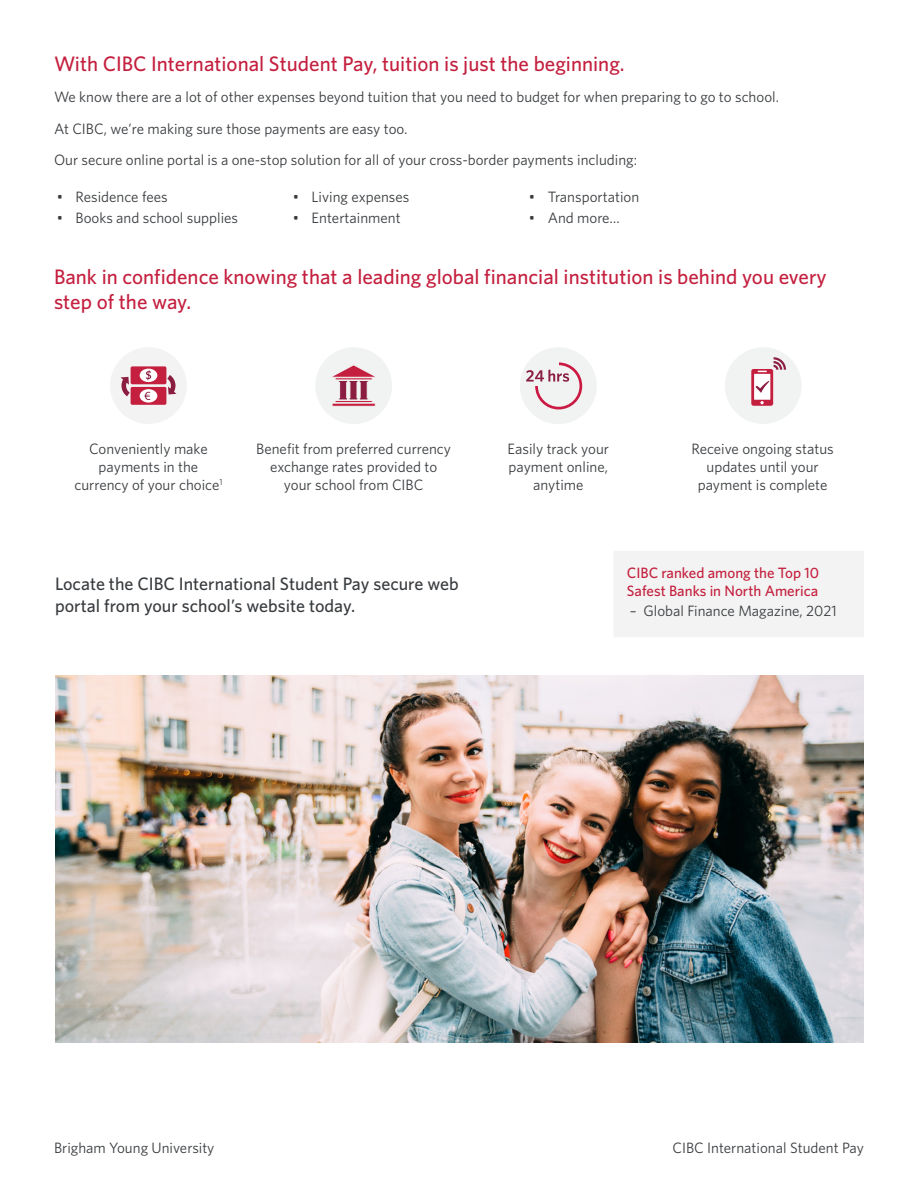
<style>
.page{position:relative;width:918px;height:1188px;background:#fff}
.page>*{position:absolute;margin:0;border:0;box-sizing:border-box;transform-origin:0 0}
.Heading_H3{font:500 21px/25.2px "Whitney";color:#c41f3e}
.Heading_H4{font:500 18px/21.6px "Whitney";color:#383b3e}
.Body_Text{font:15px "Whitney";color:#383b3e}
.Graphics_Text_-_Cent{font:15px/18px "Whitney";color:#383b3e;text-align:center}
.t1{font:500 15px/18px "Whitney";color:#c41f3e}
</style>
<div class="page">
<div style="left:110px;top:347px;width:77px;height:77px;background:#f2f3f2;border-radius:50%"></div>
<svg style="left:167px;top:375px;width:9px;height:19px"></svg>
<svg style="left:121px;top:377px;width:9px;height:19px"></svg>
<div style="left:131px;top:366px;width:35px;height:18px;background:#c41f3e;border-radius:2px"></div>
<div style="left:140px;top:369px;width:17px;height:13px;background:#fff;border-radius:50%"></div>
<svg style="left:146px;top:370px;width:5px;height:10px"></svg>
<div style="left:131px;top:387px;width:35px;height:18px;background:#c41f3e;border-radius:2px"></div>
<svg style="left:140px;top:389px;width:17px;height:14px"></svg>
<svg style="left:144px;top:392px;width:6px;height:8px"></svg>
<div style="left:315px;top:347px;width:77px;height:77px;background:#f1f2f2;border-radius:50%"></div>
<svg style="left:332px;top:365px;width:44px;height:42px"></svg>
<div style="left:613px;top:551px;width:251px;height:86px;background:#f2f3f2"></div>
<img style="left:55px;top:676px;width:809px;height:367px">
<div style="left:725px;top:347px;width:77px;height:77px;background:#f1f2f2;border-radius:50%"></div>
<svg style="left:751px;top:369px;width:22px;height:37px"></svg>
<div style="left:754px;top:374px;width:16px;height:26px;background:#fff"></div>
<svg style="left:760px;top:401px;width:4px;height:3px"></svg>
<svg style="left:774px;top:357px;width:12px;height:13px"></svg>
<svg style="left:755px;top:381px;width:14px;height:12px"></svg>
<div style="left:520px;top:347px;width:77px;height:76px;background:#f1f2f2;border-radius:50%"></div>
<div style="left:535px;top:362px;width:47px;height:47px;border:3px solid #ca1943;border-radius:50%"></div>
<div style="left:533px;top:361px;width:26px;height:25px;background:#f1f2f2"></div>
<svg style="left:526px;top:370px;width:43px;height:12px"></svg>
<h3 class="Heading_H3" style="left:54px;top:51px;width:572px">With CIBC International Student Pay, tuition is just the beginning.</h3>
<p class="Body_Text" style="left:54px;top:87px;width:726px">We know there are a lot of other expenses beyond tuition that you need to budget for when preparing to go to school.</p>
<p class="Body_Text" style="left:54px;top:119px;width:355px">At CIBC, we’re making sure those payments are easy too.</p>
<p class="Body_Text" style="left:54px;top:150px;width:585px">Our secure online portal is a one-stop solution for all of your cross-border payments including:</p>
<p class="Body_Text" style="left:57px;top:187px;width:112px">• Residence fees</p>
<p class="Body_Text" style="left:57px;top:208px;width:183px">• Books and school supplies</p>
<p class="Body_Text" style="left:293px;top:187px;width:118px">• Living expenses</p>
<p class="Body_Text" style="left:293px;top:208px;width:109px">• Entertainment</p>
<p class="Body_Text" style="left:529px;top:187px;width:112px">• Transportation</p>
<p class="Body_Text" style="left:529px;top:208px;width:93px">• And more…</p>
<h3 class="Heading_H3" style="left:54px;top:263px;width:774px">Bank in confidence knowing that a leading global financial institution is behind you every step of the way.</h3>
<p class="Graphics_Text_-_Cent" style="left:74px;top:439px;width:150px">Conveniently make payments in the currency of your choice<sup>1</sup></p>
<p class="Graphics_Text_-_Cent" style="left:256px;top:439px;width:196px">Benefit from preferred currency exchange rates provided to your school from CIBC</p>
<p class="Graphics_Text_-_Cent" style="left:508px;top:439px;width:103px">Easily track your payment online, anytime</p>
<p class="Graphics_Text_-_Cent" style="left:691px;top:439px;width:144px">Receive ongoing status updates until your payment is complete</p>
<p class="Heading_H4" style="left:55px;top:573px;width:405px">Locate the CIBC International Student Pay secure web portal from your school’s website today.</p>
<p class="t1" style="left:627px;top:563px;width:194px">CIBC ranked among the Top 10<br>Safest Banks in North America</p>
<p class="Body_Text" style="left:630px;top:601px;width:208px">– Global Finance Magazine, 2021</p>
<p class="Body_Text" style="left:54px;top:1138px;width:162px">Brigham Young University</p>
<p class="Body_Text" style="left:672px;top:1138px;width:193px">CIBC International Student Pay</p>
</div>
